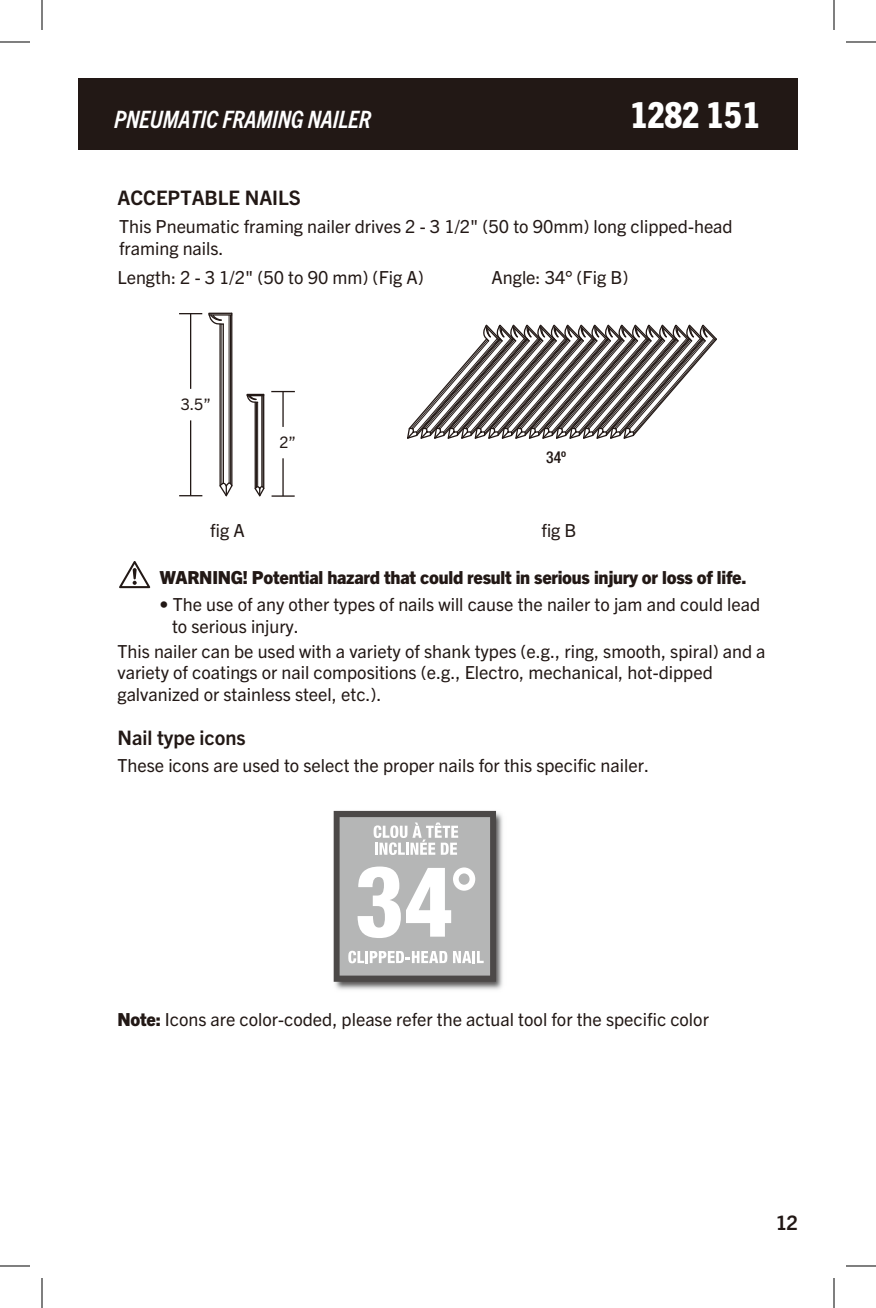
<style>
.page{position:relative;width:876px;height:1308px;background:#fff}
.page>*{position:absolute;margin:0;border:0;box-sizing:border-box;transform-origin:0 0}
.t1{font:800 condensed 36px "Trade Gothic Next LT Pro";letter-spacing:-.02em;color:#fff}
.t2{font:italic 700 condensed 24px "Trade Gothic Next LT Pro";letter-spacing:-.01em;color:#fff}
.t3{font:700 20px "Trade Gothic Next LT Pro";color:#221815}
.t4{font:18px/21.6px "Trade Gothic Next LT Pro";color:#221815}
.t5{font:800 18px "Trade Gothic Next LT Pro";letter-spacing:-.015em;color:#221815}
.t6{font:500 condensed 16.4px "Helvetica Neue";color:#221815;scale:.96 1}
.t7{font:15.8px "Trade Gothic Next LT Pro";color:#221815}
.s1{font-weight:800}
</style>
<div class="page">
<div style="left:78px;top:78px;width:720px;height:72px;background:#221815"></div>
<hr style="left:0;top:42px;width:30px;height:1px;background:#000">
<hr style="left:846px;top:42px;width:30px;height:1px;background:#000">
<hr style="left:0;top:1266px;width:30px;height:1px;background:#000">
<hr style="left:846px;top:1266px;width:30px;height:1px;background:#000">
<hr style="left:42px;top:0;width:1px;height:30px;background:#000">
<hr style="left:42px;top:1278px;width:1px;height:30px;background:#000">
<hr style="left:834px;top:0;width:1px;height:30px;background:#000">
<hr style="left:834px;top:1278px;width:1px;height:30px;background:#000">
<svg style="left:119px;top:561px;width:32px;height:27px"></svg>
<svg style="left:179px;top:313px;width:23px;height:1px"></svg>
<svg style="left:179px;top:495px;width:23px;height:1px"></svg>
<hr style="left:190px;top:420px;width:1px;height:76px;background:#221815">
<hr style="left:190px;top:314px;width:1px;height:75px;background:#221815">
<svg style="left:271px;top:391px;width:24px;height:1px"></svg>
<hr style="left:272px;top:495px;width:23px;height:2px;background:#221815">
<hr style="left:282px;top:392px;width:2px;height:35px;background:#221815">
<hr style="left:282px;top:458px;width:2px;height:38px;background:#221815">
<svg style="left:208px;top:312px;width:25px;height:185px"></svg>
<svg style="left:246px;top:393px;width:19px;height:104px"></svg>
<svg style="left:407px;top:325px;width:310px;height:114px"></svg>
<img style="left:333px;top:810px;width:170px;height:180px">
<svg style="left:334px;top:811px;width:162px;height:171px"></svg>
<h2 class="t2" style="left:114px;top:103px;width:259px">PNEUMATIC FRAMING NAILER</h2>
<h1 class="t1" style="left:630px;top:90px;width:132px">1282 151</h1>
<p class="t3" style="left:117px;top:184px;width:185px">ACCEPTABLE NAILS</p>
<p class="t4" style="left:119px;top:215px;width:615px">This Pneumatic framing nailer drives 2 - 3 1/2" (50 to 90mm) long clipped-head framing nails.</p>
<p class="t4" style="left:117px;top:265px;width:308px">Length: 2 - 3 1/2" (50 to 90 mm) (Fig A)</p>
<p class="t4" style="left:492px;top:265px;width:138px">Angle: 34° (Fig B)</p>
<p class="t7" style="left:181px;top:393px;width:32px">3.5”</p>
<p class="t7" style="left:279px;top:432px;width:18px">2”</p>
<p class="t6" style="left:546px;top:448px;width:22px">34º</p>
<p class="t4" style="left:210px;top:518px;width:36px">fig A</p>
<p class="t4" style="left:541px;top:518px;width:37px">fig B</p>
<p class="t5" style="left:160px;top:565px;width:588px">WARNING! Potential hazard that could result in serious injury or loss of life.</p>
<p class="t4" style="left:172px;top:593px;width:590px;text-indent:-12px">• The use of any other types of nails will cause the nailer to jam and could lead to serious injury.</p>
<p class="t4" style="left:117px;top:639px;width:650px">This nailer can be used with a variety of shank types (e.g., ring, smooth, spiral) and a variety of coatings or nail compositions (e.g., Electro, mechanical, hot-dipped galvanized or stainless steel, etc.).</p>
<p class="t3" style="left:117px;top:724px;width:130px">Nail type icons</p>
<p class="t4" style="left:117px;top:753px;width:533px">These icons are used to select the proper nails for this specific nailer.</p>
<p class="t4" style="left:117px;top:1007px;width:593px"><span class="s1">Note:</span> Icons are color-coded, please refer the actual tool for the specific color</p>
<p class="t3" style="left:776px;top:1209px;width:24px">12</p>
</div>
